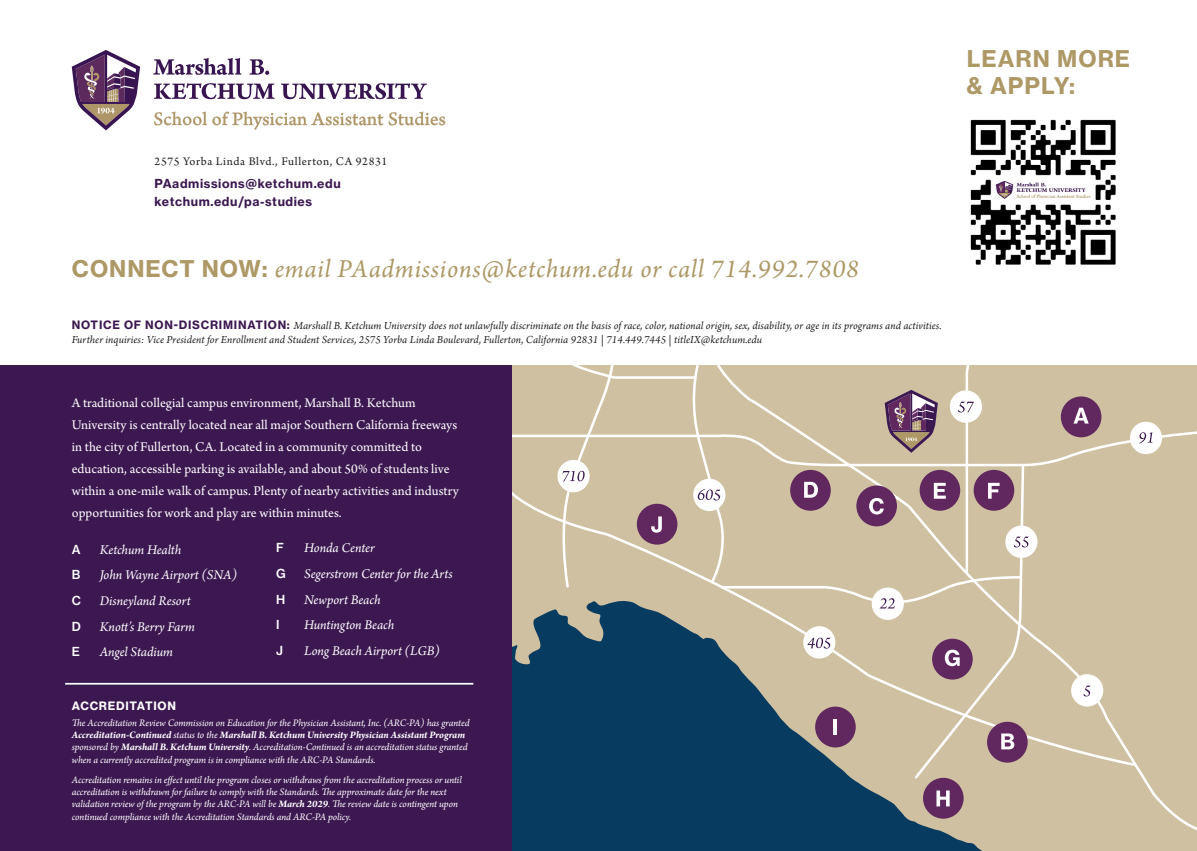
<style>
.page{position:relative;width:1197px;height:851px;background:#fff}
.page>*{position:absolute;margin:0;border:0;box-sizing:border-box;transform-origin:0 0}
.t1{font:italic 27.12px "Arno Pro";letter-spacing:.025em;color:#ad9866}
.t2{font:22.75px "N Haas Grotesk TX Std 75 Bd";letter-spacing:.045em;color:#ad9866}
.t3{font:14px/21.9px "Arno Pro";letter-spacing:.005em;color:#fff}
.t4{font:italic 14px "Arno Pro";letter-spacing:-.005em;color:#fff}
.t5{font:12.25px "N Haas Grotesk TX Pro 75 Bd";letter-spacing:.05em;color:#3c1851}
.t6{font:12.25px "Arno Pro";letter-spacing:.05em;color:#231f20}
.t7{font:12.25px "N Haas Grotesk TX Pro 65 Md";color:#fff}
.t8{font:italic 11.38px/13.7px "Arno Pro";letter-spacing:.005em;color:#231f20}
.t9{font:11.38px "N Haas Grotesk TX Pro 75 Bd";letter-spacing:.065em;color:#fff}
.t10{font:italic 10.5px/12.2px "Arno Pro";letter-spacing:-.005em;color:#fff}
.s1{font-family:"N Haas Grotesk TX Std 75 Bd";font-style:normal;font-size:22.75px}
.s2{font-family:"N Haas Grotesk TX Pro 75 Bd";font-style:normal;color:#3c1851}
.s3{font-weight:700}
</style>
<div class="page">
<svg style="left:153px;top:58px;width:89px;height:17px"></svg>
<svg style="left:249px;top:59px;width:20px;height:16px"></svg>
<svg style="left:154px;top:83px;width:121px;height:16px"></svg>
<svg style="left:281px;top:83px;width:146px;height:16px"></svg>
<svg style="left:154px;top:112px;width:229px;height:18px"></svg>
<svg style="left:389px;top:112px;width:56px;height:13px"></svg>
<svg style="left:72px;top:50px;width:68px;height:80px"></svg>
<svg style="left:511px;top:780px;width:686px;height:70px"></svg>
<div style="left:923px;top:777px;width:41px;height:41px;background:#60285f;border-radius:50%"></div>
<svg style="left:936px;top:790px;width:14px;height:16px"></svg>
<svg style="left:511px;top:365px;width:686px;height:415px"></svg>
<div style="left:0;top:365px;width:511px;height:485px;background:#3c1851"></div>
<hr style="left:65px;top:682px;width:408px;height:2px;background:#fff">
<img style="left:970px;top:119px;width:146px;height:146px">
<p class="t6" style="left:155px;top:155px;width:234px">2575 Yorba Linda Blvd., Fullerton, CA 92831</p>
<p class="t5" style="left:155px;top:176px;width:188px">PAadmissions@ketchum.edu</p>
<p class="t5" style="left:155px;top:194px;width:159px">ketchum.edu/pa-studies</p>
<p class="t1" style="left:72px;top:253px;width:789px"><span class="s1">CONNECT NOW:</span> email PAadmissions@ketchum.edu or call 714.992.7808</p>
<p class="t8" style="left:72px;top:320px;width:871px"><span class="s2">NOTICE OF NON-DISCRIMINATION:</span> Marshall B. Ketchum University does not unlawfully discriminate on the basis of race, color, national origin, sex, disability, or age in its programs and activities.<br>Further inquiries: Vice President for Enrollment and Student Services, 2575 Yorba Linda Boulevard, Fullerton, California 92831 | 714.449.7445 | titleIX@ketchum.edu</p>
<p class="t3" style="left:72px;top:393px;width:389px">A traditional collegial campus environment, Marshall B. Ketchum University is centrally located near all major Southern California freeways in the city of Fullerton, CA. Located in a community committed to education, accessible parking is available, and about 50% of students live within a one-mile walk of campus. Plenty of nearby activities and industry opportunities for work and play are within minutes.</p>
<p class="t7" style="left:276px;top:540px;width:9px">F</p>
<h3 class="t4" style="left:304px;top:540px;width:72px">Honda Center</h3>
<p class="t7" style="left:276px;top:566px;width:11px">G</p>
<h3 class="t4" style="left:304px;top:565px;width:150px">Segerstrom Center for the Arts</h3>
<p class="t7" style="left:276px;top:591px;width:11px">H</p>
<h3 class="t4" style="left:304px;top:591px;width:78px">Newport Beach</h3>
<p class="t7" style="left:276px;top:617px;width:5px">I</p>
<h3 class="t4" style="left:304px;top:617px;width:92px">Huntington Beach</h3>
<p class="t7" style="left:276px;top:642px;width:8px">J</p>
<h3 class="t4" style="left:304px;top:642px;width:137px">Long Beach Airport (LGB)</h3>
<p class="t7" style="left:72px;top:541px;width:10px">A</p>
<p class="t4" style="left:100px;top:541px;width:83px">Ketchum Health</p>
<p class="t7" style="left:72px;top:567px;width:10px">B</p>
<p class="t4" style="left:100px;top:567px;width:139px">John Wayne Airport (SNA)</p>
<p class="t7" style="left:72px;top:593px;width:11px">C</p>
<p class="t4" style="left:100px;top:592px;width:92px">Disneyland Resort</p>
<p class="t7" style="left:72px;top:618px;width:11px">D</p>
<p class="t4" style="left:100px;top:618px;width:97px">Knott’s Berry Farm</p>
<p class="t7" style="left:72px;top:644px;width:10px">E</p>
<p class="t4" style="left:100px;top:644px;width:75px">Angel Stadium</p>
<p class="t9" style="left:72px;top:698px;width:106px">ACCREDITATION</p>
<p class="t10" style="left:72px;top:717px;width:399px">The Accreditation Review Commission on Education for the Physician Assistant, Inc. (ARC-PA) has granted <span class="s3">Accreditation-Continued</span> status to the <span class="s3">Marshall B. Ketchum University Physician Assistant Program </span>sponsored by <span class="s3">Marshall B. Ketchum University</span>. Accreditation-Continued is an accreditation status granted when a currently accredited program is in compliance with the ARC-PA Standards.</p>
<p class="t10" style="left:72px;top:774px;width:392px">Accreditation remains in effect until the program closes or withdraws from the accreditation process or until accreditation is withdrawn for failure to comply with the Standards. The approximate date for the next validation review of the program by the ARC-PA will be <span class="s3">March 2029</span>. The review date is contingent upon continued compliance with the Accreditation Standards and ARC-PA policy.</p>
<p class="t2" style="left:967px;top:44px;width:165px">LEARN MORE</p>
<p class="t2" style="left:967px;top:71px;width:110px">&amp; APPLY:</p>
</div>
